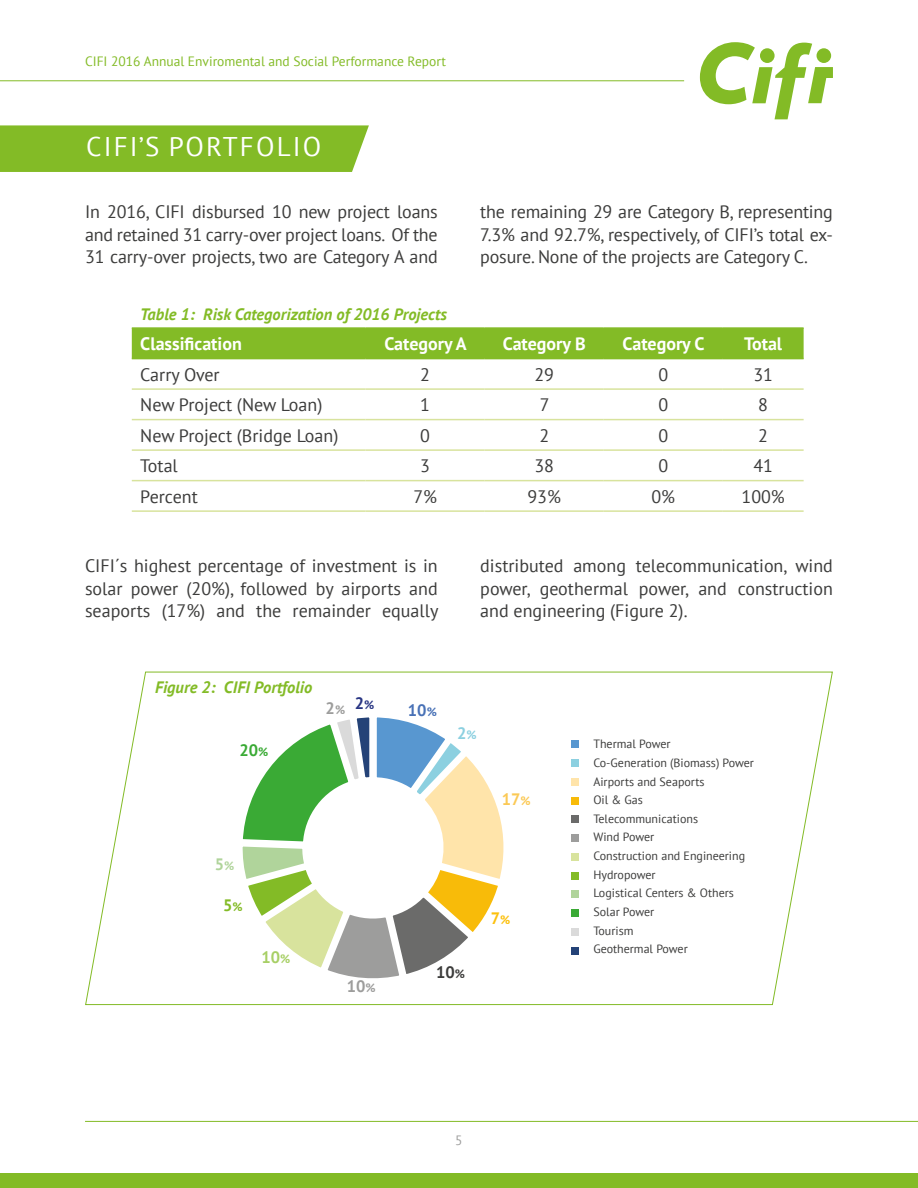
<style>
.page{position:relative;width:918px;height:1188px;background:#fff}
.page>*{position:absolute;margin:0;border:0;box-sizing:border-box;transform-origin:0 0}
.t1{font:27px "PT Sans";letter-spacing:.08em;color:#fff}
.t2{font:18px/22.5px "PT Sans";color:#3c3c3b;text-align:justify}
.t3{font:700 18px "PT Sans";color:#fff}
.t4{font:italic 700 16.5px "PT Sans";color:#83bb26}
.t5{font:700 16.5px "PT Sans";color:#9d9d9c}
.t6{font:700 16.5px "PT Sans";color:#4871b6}
.t7{font:700 16.5px "PT Sans";color:#3aaa35}
.t8{font:700 16.5px "PT Sans";color:#fbc955}
.t9{font:700 16.5px "PT Sans";color:#3c3c3b}
.t10{font:700 16.5px "PT Sans";color:#a7cf65}
.t11{font:700 16.5px "PT Sans";color:#8cd0e0}
.t12{font:700 16.5px "PT Sans";color:#283583}
.t13{font:700 16.5px "PT Sans";color:#b0d49b}
.t14{font:700 16.5px "PT Sans";color:#83bb26}
.t15{font:700 16.5px "PT Sans";color:#fcc00c}
.t16{font:13.5px "PT Sans";color:#83bb26}
.t17{font:13.5px "PT Sans";color:#9d9d9c}
.t18{font:12px/18.6px "PT Sans";color:#3c3c3b}
.s1{font-size:12px}
</style>
<div class="page">
<div style="left:0;top:1174px;width:918px;height:14px;background:#83bb26"></div>
<svg style="left:700px;top:42px;width:133px;height:77px"></svg>
<hr style="left:0;top:80px;width:684px;height:1px;background:#83bb26">
<hr style="left:85px;top:1121px;width:833px;height:1px;background:#83bb26">
<div style="left:0;top:125px;width:369px;height:47px;background:#83bb26"></div>
<div style="left:132px;top:329px;width:672px;height:29px;background:#83bb26"></div>
<hr style="left:132px;top:388px;width:234px;height:2px;background:#d8e39d">
<hr style="left:366px;top:388px;width:119px;height:2px;background:#d8e39d">
<hr style="left:485px;top:388px;width:119px;height:2px;background:#d8e39d">
<hr style="left:604px;top:388px;width:119px;height:2px;background:#d8e39d">
<hr style="left:723px;top:388px;width:81px;height:2px;background:#d8e39d">
<hr style="left:132px;top:419px;width:234px;height:1px;background:#d8e39d">
<hr style="left:366px;top:419px;width:119px;height:1px;background:#d8e39d">
<hr style="left:485px;top:419px;width:119px;height:1px;background:#d8e39d">
<hr style="left:604px;top:419px;width:119px;height:1px;background:#d8e39d">
<hr style="left:723px;top:419px;width:81px;height:1px;background:#d8e39d">
<hr style="left:132px;top:449px;width:234px;height:2px;background:#d8e39d">
<hr style="left:366px;top:449px;width:119px;height:2px;background:#d8e39d">
<hr style="left:485px;top:449px;width:119px;height:2px;background:#d8e39d">
<hr style="left:604px;top:449px;width:119px;height:2px;background:#d8e39d">
<hr style="left:723px;top:449px;width:81px;height:2px;background:#d8e39d">
<hr style="left:132px;top:480px;width:234px;height:1px;background:#d8e39d">
<hr style="left:366px;top:480px;width:119px;height:1px;background:#d8e39d">
<hr style="left:485px;top:480px;width:119px;height:1px;background:#d8e39d">
<hr style="left:604px;top:480px;width:119px;height:1px;background:#d8e39d">
<hr style="left:723px;top:480px;width:81px;height:1px;background:#d8e39d">
<hr style="left:132px;top:510px;width:234px;height:2px;background:#d8e39d">
<hr style="left:366px;top:510px;width:119px;height:2px;background:#d8e39d">
<hr style="left:485px;top:510px;width:119px;height:2px;background:#d8e39d">
<hr style="left:604px;top:510px;width:119px;height:2px;background:#d8e39d">
<hr style="left:723px;top:510px;width:81px;height:2px;background:#d8e39d">
<hr style="left:132px;top:327px;width:234px;height:2px;background:#83bb26">
<hr style="left:366px;top:327px;width:119px;height:2px;background:#83bb26">
<hr style="left:485px;top:327px;width:119px;height:2px;background:#83bb26">
<hr style="left:604px;top:327px;width:119px;height:2px;background:#83bb26">
<hr style="left:723px;top:327px;width:81px;height:2px;background:#83bb26">
<hr style="left:132px;top:358px;width:234px;height:1px;background:#83bb26">
<hr style="left:366px;top:358px;width:119px;height:1px;background:#83bb26">
<hr style="left:485px;top:358px;width:119px;height:1px;background:#83bb26">
<hr style="left:604px;top:358px;width:119px;height:1px;background:#83bb26">
<hr style="left:723px;top:358px;width:81px;height:1px;background:#83bb26">
<svg style="left:85px;top:671px;width:748px;height:334px"></svg>
<div style="left:572px;top:741px;width:7px;height:7px;background:#5897d0"></div>
<div style="left:572px;top:759px;width:7px;height:8px;background:#8cd0e0"></div>
<div style="left:572px;top:778px;width:7px;height:8px;background:#ffe4aa"></div>
<div style="left:572px;top:797px;width:7px;height:7px;background:#f8bb09"></div>
<div style="left:572px;top:816px;width:7px;height:7px;background:#6b6b6a"></div>
<div style="left:572px;top:834px;width:7px;height:8px;background:#9d9d9c"></div>
<div style="left:572px;top:853px;width:7px;height:8px;background:#d8e39d"></div>
<div style="left:572px;top:872px;width:7px;height:7px;background:#83bb26"></div>
<div style="left:572px;top:891px;width:7px;height:7px;background:#b0d49b"></div>
<div style="left:572px;top:909px;width:7px;height:8px;background:#3aaa35"></div>
<div style="left:572px;top:928px;width:7px;height:8px;background:#dadada"></div>
<div style="left:572px;top:947px;width:7px;height:7px;background:#244277"></div>
<p class="t16" style="left:85px;top:53px;width:362px">CIFI 2016 Annual Enviromental and Social Performance Report</p>
<h1 class="t1" style="left:86px;top:129px;width:237px">CIFI’S PORTFOLIO</h1>
<p class="t2" style="left:85px;top:200px;width:354px">In 2016, CIFI disbursed 10 new project loans and retained 31 carry-over project loans. Of the 31 carry-over projects, two are Category A and</p>
<p class="t2" style="left:480px;top:200px;width:354px">the remaining 29 are Category B, representing 7.3% and 92.7%, respectively, of CIFI’s total ex&shy;posure. None of the projects are Category C.</p>
<p class="t4" style="left:140px;top:303px;width:308px">Table 1: Risk Categorization of 2016 Projects</p>
<p class="t3" style="left:140px;top:332px;width:103px">Classification</p>
<p class="t3" style="left:384px;top:332px;width:84px">Category A</p>
<p class="t3" style="left:503px;top:332px;width:84px">Category B</p>
<p class="t3" style="left:623px;top:332px;width:84px">Category C</p>
<p class="t3" style="left:744px;top:332px;width:40px">Total</p>
<p class="t2" style="left:140px;top:363px;width:81px">Carry Over</p>
<p class="t2" style="left:420px;top:363px;width:11px">2</p>
<p class="t2" style="left:534px;top:363px;width:21px">29</p>
<p class="t2" style="left:658px;top:363px;width:11px">0</p>
<p class="t2" style="left:753px;top:363px;width:21px">31</p>
<p class="t2" style="left:140px;top:393px;width:184px">New Project (New Loan)</p>
<p class="t2" style="left:420px;top:393px;width:11px">1</p>
<p class="t2" style="left:540px;top:393px;width:11px">7</p>
<p class="t2" style="left:658px;top:393px;width:11px">0</p>
<p class="t2" style="left:758px;top:393px;width:11px">8</p>
<p class="t2" style="left:140px;top:424px;width:200px">New Project (Bridge Loan)</p>
<p class="t2" style="left:420px;top:424px;width:11px">0</p>
<p class="t2" style="left:539px;top:424px;width:11px">2</p>
<p class="t2" style="left:658px;top:424px;width:11px">0</p>
<p class="t2" style="left:758px;top:424px;width:11px">2</p>
<p class="t2" style="left:140px;top:454px;width:39px">Total</p>
<p class="t2" style="left:420px;top:454px;width:11px">3</p>
<p class="t2" style="left:534px;top:454px;width:21px">38</p>
<p class="t2" style="left:658px;top:454px;width:11px">0</p>
<p class="t2" style="left:753px;top:454px;width:21px">41</p>
<p class="t2" style="left:140px;top:485px;width:59px">Percent</p>
<p class="t2" style="left:413px;top:485px;width:25px">7%</p>
<p class="t2" style="left:527px;top:485px;width:35px">93%</p>
<p class="t2" style="left:651px;top:485px;width:25px">0%</p>
<p class="t2" style="left:742px;top:485px;width:45px">100%</p>
<p class="t2" style="left:85px;top:554px;width:355px">CIFI´s highest percentage of investment is in solar power (20%), followed by airports and seaports (17%) and the remainder equally</p>
<p class="t2" style="left:480px;top:554px;width:354px">distributed among telecommunication, wind power, geothermal power, and construction and engineering (Figure 2).</p>
<p class="t4" style="left:155px;top:676px;width:159px">Figure 2: CIFI Portfolio</p>
<p class="t7" style="left:240px;top:739px;width:30px">20<span class="s1">%</span></p>
<p class="t5" style="left:326px;top:697px;width:21px">2<span class="s1">%</span></p>
<p class="t12" style="left:355px;top:692px;width:21px">2<span class="s1">%</span></p>
<p class="t13" style="left:215px;top:853px;width:21px">5<span class="s1">%</span></p>
<p class="t14" style="left:223px;top:894px;width:21px">5<span class="s1">%</span></p>
<p class="t10" style="left:261px;top:946px;width:30px">10<span class="s1">%</span></p>
<p class="t5" style="left:347px;top:975px;width:30px">10<span class="s1">%</span></p>
<p class="t6" style="left:408px;top:699px;width:30px">10<span class="s1">%</span></p>
<p class="t11" style="left:457px;top:722px;width:21px">2<span class="s1">%</span></p>
<p class="t8" style="left:502px;top:788px;width:30px">17<span class="s1">%</span></p>
<p class="t9" style="left:436px;top:961px;width:30px">10<span class="s1">%</span></p>
<p class="t15" style="left:491px;top:907px;width:21px">7<span class="s1">%</span></p>
<p class="t17" style="left:455px;top:1131px;width:9px">5</p>
<p class="t18" style="left:593px;top:734px;width:162px">Thermal Power<br>Co-Generation (Biomass) Power<br>Airports and Seaports<br>Oil &amp; Gas<br>Telecommunications<br>Wind Power<br>Construction and Engineering<br>Hydropower<br>Logistical Centers &amp; Others<br>Solar Power<br>Tourism<br>Geothermal Power</p>
</div>
